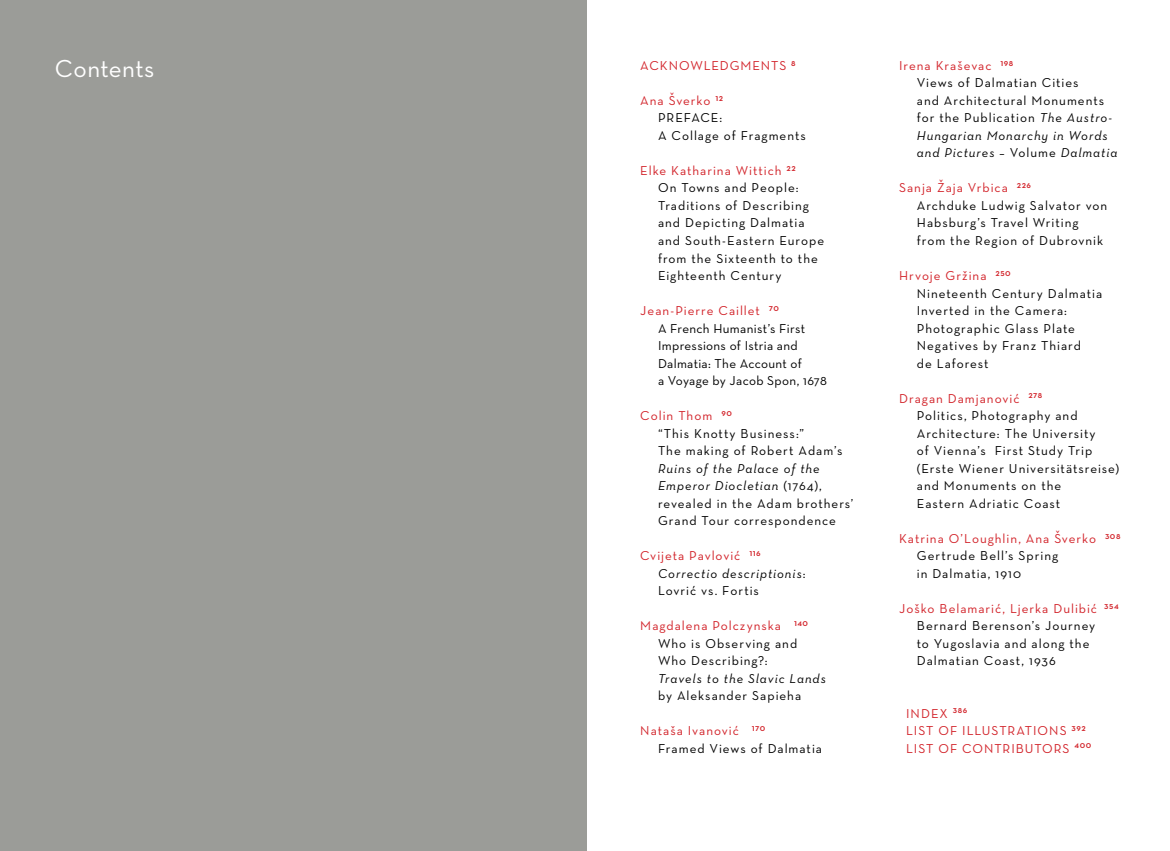
<style>
.page{position:relative;width:1170px;height:851px;background:#fff}
.page>*{position:absolute;margin:0;border:0;box-sizing:border-box;transform-origin:0 0}
.t1{font:500 25px "Neutra Text CE";letter-spacing:.02em;color:#fff}
.t2{font:500 13.12px/17.5px "Neutra Text CE";letter-spacing:.075em;color:#000}
.t3{font:500 13.12px/17.5px "Neutra Text CE";letter-spacing:.025em;color:#000}
.t4{font:italic 500 13.12px/17.5px "Neutra Text CE";letter-spacing:.07em;color:#000}
.t5{font:500 13.12px/17.5px "Neutra Text CE";letter-spacing:.07em;color:#d2232a}
.s1{color:#d2232a}
.s2{font-style:italic}
.s3{font-style:normal;color:#d2232a}
.s4{font-style:normal}
</style>
<div class="page">
<div style="left:0;top:0;width:583px;height:850px;background:#9b9c98"></div>
<hr style="left:583px;top:0;width:3px;height:850px;background:#9b9c98">
<h1 class="t1" style="left:55px;top:54px;width:101px">Contents</h1>
<p class="t5" style="left:640px;top:56px;width:157px">ACKNOWLEDGMENTS <sup>8</sup></p>
<p class="t2" style="left:658px;top:91px;width:149px;text-indent:-18px"><span class="s1">Ana Šverko</span> <sup>12<br></sup>PREFACE:<br>A Collage of Fragments</p>
<p class="t2" style="left:658px;top:161px;width:167px;text-indent:-18px"><span class="s1">Elke Katharina Wittich</span> <sup>22<br></sup>On Towns and People:<br>Traditions of Describing and Depicting Dalmatia and South-Eastern Europe from the Sixteenth to the<br>Eighteenth Century</p>
<p class="t3" style="left:658px;top:301px;width:170px;text-indent:-18px"><span class="s1">Jean-Pierre Caillet</span> <sup>70<br></sup>A French Humanist’s First<br>Impressions of Istria and<br>Dalmatia: The Account of<br>a Voyage by Jacob Spon, 1678</p>
<p class="t2" style="left:658px;top:406px;width:186px;text-indent:-18px"><span class="s1">Colin Thom</span> <sup>90<br></sup>“This Knotty Business:”<br>The making of Robert Adam’s</p>
<p class="t2" style="left:658px;top:459px;width:197px"><span class="s2">Ruins of the Palace of the<br>Emperor Diocletian</span> (1764), revealed in the Adam brothers’<br>Grand Tour correspondence</p>
<p class="t4" style="left:658px;top:546px;width:149px;text-indent:-18px"><span class="s3">Cvijeta Pavlović</span> <sup>116<br></sup>Correctio descriptionis<span class="s4">:<br>Lovrić vs. Fortis</span></p>
<p class="t2" style="left:658px;top:616px;width:151px;text-indent:-18px"><span class="s1">Magdalena Polczynska</span> <sup>140<br></sup>Who is Observing and<br>Who Describing?:</p>
<p class="t4" style="left:658px;top:669px;width:170px">Travels to the Slavic Lands</p>
<p class="t2" style="left:658px;top:686px;width:145px">by Aleksander Sapieha</p>
<p class="t2" style="left:658px;top:721px;width:165px;text-indent:-18px"><span class="s1">Nataša Ivanović</span> <sup>170<br></sup>Framed Views of Dalmatia</p>
<p class="t2" style="left:916px;top:56px;width:202px;text-indent:-18px"><span class="s1">Irena Kraševac</span> <sup>198<br></sup>Views of Dalmatian Cities<br>and Architectural Monuments for the Publication <span class="s2">The Austro-<br>Hungarian Monarchy in Words and Pictures</span> – Volume <span class="s2">Dalmatia</span></p>
<p class="t2" style="left:916px;top:179px;width:192px;text-indent:-18px"><span class="s1">Sanja Žaja Vrbica</span> <sup>226<br></sup>Archduke Ludwig Salvator von<br>Habsburg’s Travel Writing from the Region of Dubrovnik</p>
<p class="t2" style="left:916px;top:266px;width:187px;text-indent:-18px"><span class="s1">Hrvoje Gržina</span> <sup>250<br></sup>Nineteenth Century Dalmatia<br>Inverted in the Camera:<br>Photographic Glass Plate<br>Negatives by Franz Thiard<br>de Laforest</p>
<p class="t2" style="left:916px;top:389px;width:204px;text-indent:-18px"><span class="s1">Dragan Damjanović</span> <sup>278<br></sup>Politics, Photography and<br>Architecture: The University<br>of Vienna’s First Study Trip (Erste Wiener Universitätsreise) and Monuments on the<br>Eastern Adriatic Coast</p>
<p class="t2" style="left:916px;top:529px;width:205px;text-indent:-18px"><span class="s1">Katrina O’Loughlin, Ana Šverko</span> <sup>308<br></sup>Gertrude Bell’s Spring<br>in Dalmatia, 1910</p>
<p class="t2" style="left:916px;top:599px;width:203px;text-indent:-18px"><span class="s1">Joško Belamarić, Ljerka Dulibić</span> <sup>354<br></sup>Bernard Berenson’s Journey<br>to Yugoslavia and along the<br>Dalmatian Coast, 1936</p>
<p class="t5" style="left:906px;top:704px;width:187px">INDEX <sup>386<br></sup>LIST OF ILLUSTRATIONS <sup>392<br></sup>LIST OF CONTRIBUTORS <sup>400</sup></p>
</div>
